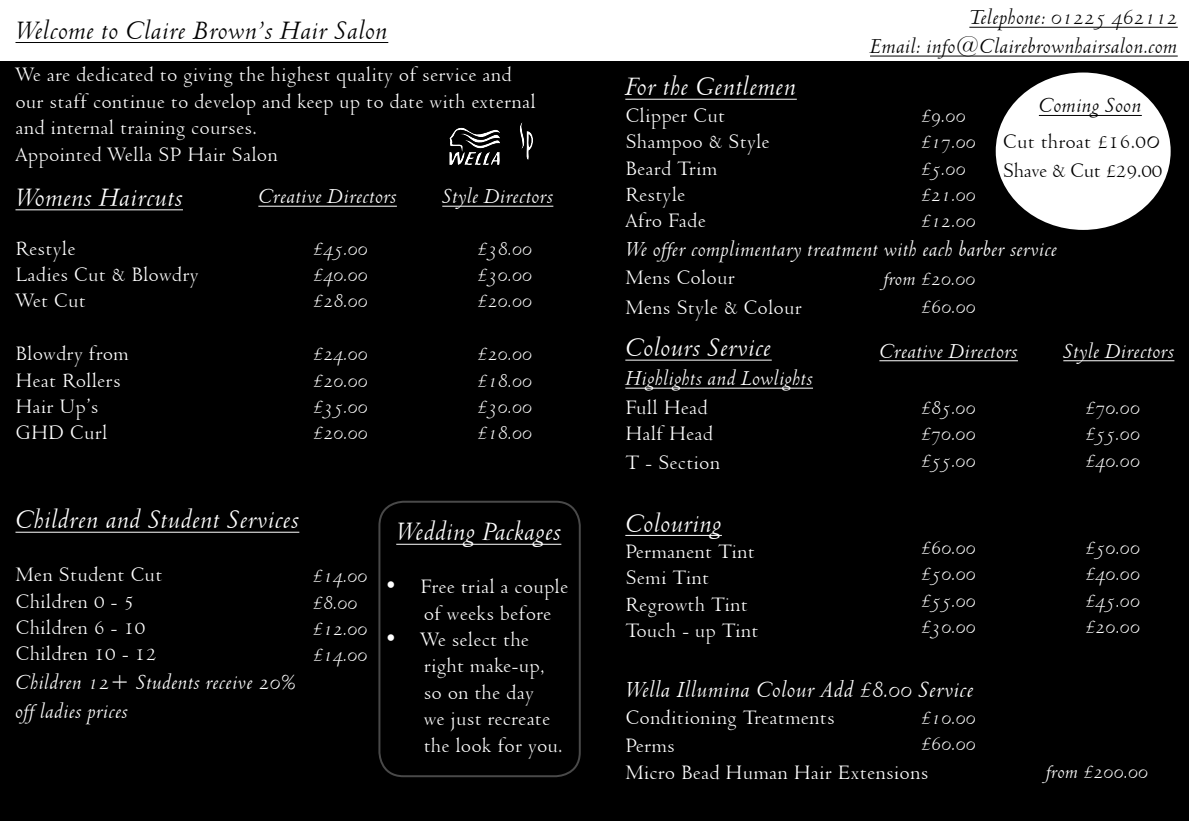
<style>
.page{position:relative;width:1189px;height:837px;background:#fff}
.page>*{position:absolute;margin:0;border:0;box-sizing:border-box;transform-origin:0 0}
.t1{font:italic 30px "Venetian 301 BT";color:#fff}
.t2{font:italic 30px "Venetian 301 BT";color:#000}
.t3{font:italic 26px "Venetian 301 BT";color:#fff}
.t4{font:italic 24px/28.8px "Venetian 301 BT";color:#fff}
.t5{font:italic 24px/28.8px "Venetian 301 BT";color:#000;text-align:right}
.t6{font:22px/26.4px "Venetian 301 BT";color:#fff}
.t7{font:italic 22px/26.4px "Venetian 301 BT";color:#fff}
.t8{font:22px/28.8px "Venetian 301 BT";letter-spacing:-.025em;color:#000}
.s1{font-style:italic;font-size:30px}
</style>
<div class="page">
<div style="left:594px;top:61px;width:594px;height:776px;background:#000"></div>
<div style="left:0;top:57px;width:594px;height:780px;background:#000"></div>
<hr style="left:15px;top:532px;width:284px;height:1px;background:#fff">
<hr style="left:15px;top:209px;width:168px;height:1px;background:#fff">
<div style="left:378px;top:501px;width:202px;height:276px;border:2px solid #fff;border-radius:24px"></div>
<hr style="left:258px;top:206px;width:139px;height:1px;background:#fff">
<hr style="left:442px;top:206px;width:111px;height:1px;background:#fff">
<hr style="left:879px;top:360px;width:138px;height:1px;background:#fff">
<hr style="left:1063px;top:360px;width:111px;height:1px;background:#fff">
<div style="left:0;top:0;width:1188px;height:61px;background:#fff"></div>
<hr style="left:15px;top:42px;width:373px;height:1px;background:#000">
<hr style="left:969px;top:27px;width:208px;height:1px;background:#000">
<hr style="left:869px;top:56px;width:308px;height:1px;background:#000">
<div style="left:0;top:821px;width:1188px;height:16px;background:#fff"></div>
<svg style="left:449px;top:122px;width:84px;height:43px"></svg>
<hr style="left:625px;top:99px;width:171px;height:1px;background:#fff">
<hr style="left:625px;top:360px;width:146px;height:1px;background:#fff">
<hr style="left:625px;top:388px;width:187px;height:1px;background:#fff">
<hr style="left:625px;top:535px;width:96px;height:1px;background:#fff">
<div style="left:995px;top:73px;width:175px;height:157px;background:#fff;border-radius:50%"></div>
<hr style="left:1038px;top:115px;width:103px;height:1px;background:#000">
<hr style="left:396px;top:544px;width:165px;height:1px;background:#fff">
<h1 class="t2" style="left:15px;top:14px;width:374px">Welcome to Claire Brown’s Hair Salon</h1>
<p class="t6" style="left:15px;top:62px;width:522px">We are dedicated to giving the highest quality of service and our staff continue to develop and keep up to date with external and internal training courses.<br>Appointed Wella SP Hair Salon</p>
<h1 class="t1" style="left:15px;top:181px;width:169px">Womens Haircuts</h1>
<p class="t6" style="left:15px;top:235px;width:185px">Restyle<br>Ladies Cut &amp; Blowdry<br>Wet Cut</p>
<p class="t6" style="left:15px;top:341px;width:115px">Blowdry from<br>Heat Rollers<br>Hair Up’s<br>GHD Curl</p>
<p class="t4" style="left:258px;top:182px;width:140px">Creative Directors</p>
<p class="t4" style="left:442px;top:182px;width:113px">Style Directors</p>
<p class="t7" style="left:313px;top:236px;width:56px">£45.00</p>
<p class="t7" style="left:477px;top:236px;width:56px">£38.00</p>
<p class="t7" style="left:313px;top:262px;width:56px">£40.00</p>
<p class="t7" style="left:477px;top:262px;width:56px">£30.00</p>
<p class="t7" style="left:313px;top:288px;width:56px">£28.00</p>
<p class="t7" style="left:477px;top:288px;width:56px">£20.00</p>
<p class="t7" style="left:313px;top:341px;width:56px">£24.00</p>
<p class="t7" style="left:477px;top:341px;width:56px">£20.00</p>
<p class="t7" style="left:313px;top:368px;width:56px">£20.00</p>
<p class="t7" style="left:477px;top:368px;width:56px">£18.00</p>
<p class="t7" style="left:313px;top:394px;width:56px">£35.00</p>
<p class="t7" style="left:477px;top:394px;width:56px">£30.00</p>
<p class="t7" style="left:313px;top:420px;width:56px">£20.00</p>
<p class="t7" style="left:477px;top:420px;width:56px">£18.00</p>
<h1 class="t1" style="left:15px;top:503px;width:285px">Children and Student Services</h1>
<p class="t6" style="left:15px;top:561px;width:148px">Men Student Cut<br>Children 0 - 5<br>Children 6 - 10<br>Children 10 - 12</p>
<p class="t4" style="left:15px;top:668px;width:282px">Children 12+ Students receive 20% off ladies prices</p>
<p class="t7" style="left:313px;top:563px;width:56px">£14.00 £8.00 £12.00 £14.00</p>
<h1 class="t1" style="left:396px;top:515px;width:166px">Wedding Packages</h1>
<p class="t6" style="left:423px;top:574px;width:146px;text-indent:-39px">• Free trial a couple of weeks before</p>
<p class="t6" style="left:423px;top:626px;width:141px;text-indent:-39px">• We select the right make-up, so on the day<br>we just recreate the look for you.</p>
<p class="t5" style="left:869px;top:3px;width:309px">Telephone: 01225 462112<br>Email: info@Clairebrownhairsalon.com</p>
<h1 class="t1" style="left:625px;top:71px;width:173px">For the Gentlemen</h1>
<p class="t6" style="left:625px;top:102px;width:146px">Clipper Cut<br>Shampoo &amp; Style<br>Beard Trim<br>Restyle<br>Afro Fade</p>
<p class="t4" style="left:625px;top:235px;width:434px">We offer complimentary treatment with each barber service</p>
<p class="t6" style="left:625px;top:263px;width:178px;line-height:30px">Mens Colour<br>Mens Style &amp; Colour</p>
<h1 class="t1" style="left:625px;top:331px;width:148px">Colours Service</h1>
<p class="t4" style="left:625px;top:364px;width:189px">Highlights and Lowlights</p>
<p class="t6" style="left:625px;top:394px;width:89px">Full Head<br>Half Head</p>
<p class="t6" style="left:625px;top:449px;width:97px">T - Section</p>
<p class="t5" style="left:1038px;top:92px;width:104px">Coming Soon</p>
<p class="t8" style="left:1002px;top:128px;width:161px">Cut throat £16.0<span class="s1">0<br></span>Shave &amp; Cut £29.00</p>
<p class="t7" style="left:921px;top:103px;width:56px">£9.00 £17.00 £5.00 £21.00 £12.00</p>
<p class="t7" style="left:883px;top:266px;width:93px">from £20.00</p>
<p class="t7" style="left:921px;top:294px;width:56px">£60.00</p>
<p class="t4" style="left:879px;top:337px;width:140px">Creative Directors</p>
<p class="t4" style="left:1063px;top:337px;width:113px">Style Directors</p>
<p class="t7" style="left:920px;top:395px;width:56px">£85.00</p>
<p class="t7" style="left:1085px;top:395px;width:56px">£70.00</p>
<p class="t7" style="left:920px;top:421px;width:56px">£70.00</p>
<p class="t7" style="left:1085px;top:421px;width:56px">£55.00</p>
<p class="t7" style="left:920px;top:447px;width:56px">£55.00</p>
<p class="t7" style="left:1085px;top:447px;width:56px">£40.00</p>
<h1 class="t1" style="left:625px;top:507px;width:98px">Colouring</h1>
<p class="t6" style="left:625px;top:538px;width:135px">Permanent Tint<br>Semi Tint<br>Regrowth Tint<br>Touch - up Tint</p>
<p class="t3" style="left:625px;top:675px;width:350px">Wella Illumina Colour Add £8.00 Service</p>
<p class="t6" style="left:625px;top:703px;width:211px;line-height:28.8px">Conditioning Treatments<br>Perms</p>
<p class="t6" style="left:625px;top:759px;width:305px">Micro Bead Human Hair Extensions</p>
<p class="t7" style="left:921px;top:535px;width:56px">£60.00</p>
<p class="t7" style="left:1085px;top:535px;width:56px">£50.00</p>
<p class="t7" style="left:921px;top:561px;width:56px">£50.00</p>
<p class="t7" style="left:1085px;top:561px;width:56px">£40.00</p>
<p class="t7" style="left:921px;top:588px;width:56px">£55.00</p>
<p class="t7" style="left:1085px;top:588px;width:56px">£45.00</p>
<p class="t7" style="left:921px;top:614px;width:56px">£30.00</p>
<p class="t7" style="left:1085px;top:614px;width:56px">£20.00</p>
<p class="t7" style="left:921px;top:705px;width:56px">£10.00 £60.00</p>
<p class="t7" style="left:1045px;top:759px;width:104px">from £200.00</p>
</div>
